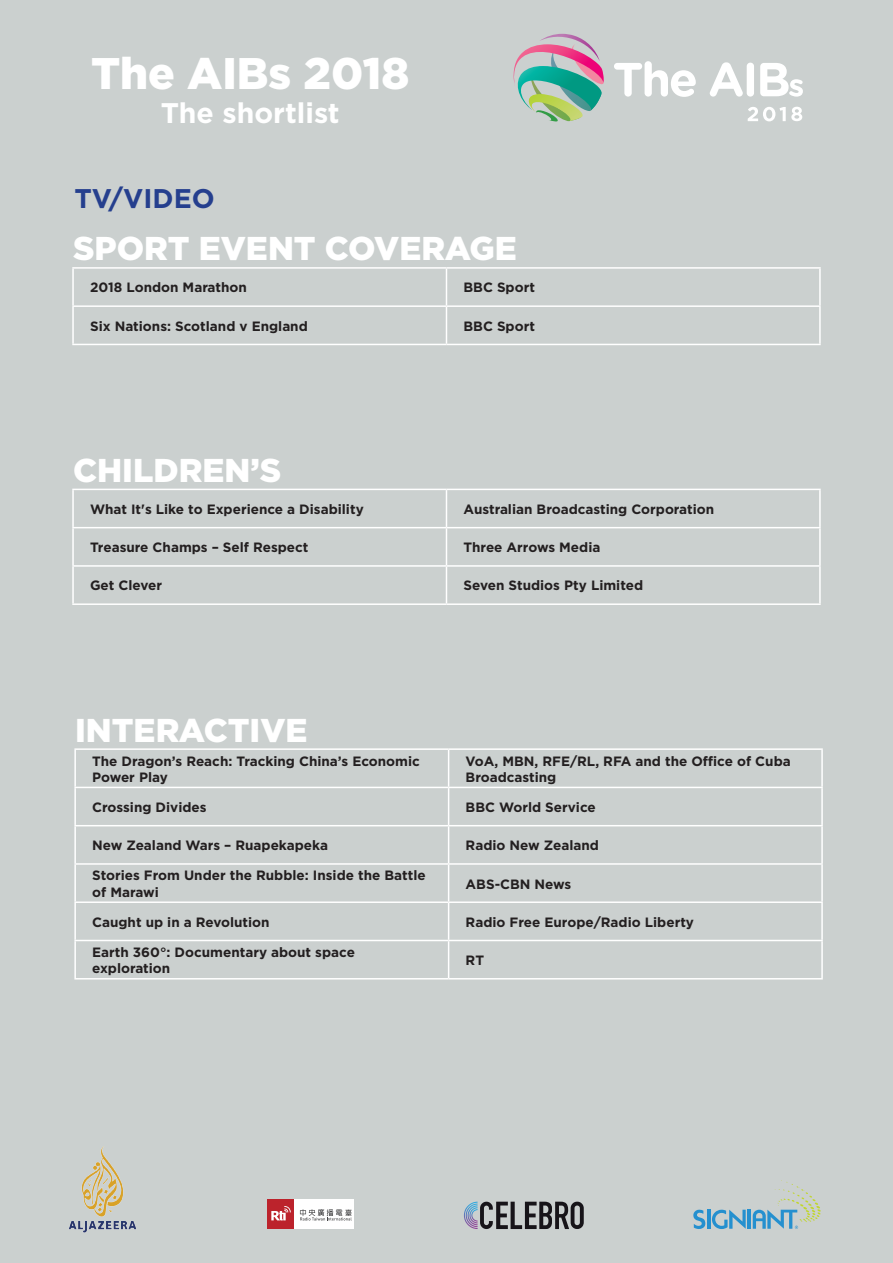
<style>
.page{position:relative;width:893px;height:1263px;background:#cbd0cf}
.page>*{position:absolute;margin:0;border:0;box-sizing:border-box;transform-origin:0 0}
.t1{font:900 44.25px "Gotham";color:#fff}
.t2{font:900 33px "Gotham";color:#fff}
.t3{font:700 28.35px "Gotham";color:#fff}
.t4{font:700 27px "Gotham";color:#253f8e}
.t5{font:700 13.5px/16.2px "Gotham";color:#231f20}
</style>
<div class="page">
<svg style="left:513px;top:34px;width:91px;height:88px"></svg>
<svg style="left:614px;top:61px;width:82px;height:36px"></svg>
<svg style="left:710px;top:62px;width:33px;height:35px"></svg>
<div style="left:747px;top:63px;width:7px;height:34px;background:#fff;border-radius:4px"></div>
<svg style="left:760px;top:63px;width:43px;height:34px"></svg>
<svg style="left:748px;top:107px;width:54px;height:14px"></svg>
<hr style="left:707px;top:1210px;width:3px;height:19px;background:#2590cf">
<hr style="left:748px;top:1210px;width:3px;height:19px;background:#2590cf">
<svg style="left:753px;top:1180px;width:68px;height:49px"></svg>
<svg style="left:712px;top:1209px;width:34px;height:20px"></svg>
<svg style="left:693px;top:1209px;width:12px;height:20px"></svg>
<svg style="left:464px;top:1202px;width:120px;height:27px"></svg>
<div style="left:268px;top:1199px;width:86px;height:30px;background:#fff"></div>
<div style="left:267px;top:1199px;width:27px;height:30px;background:#bc232c"></div>
<svg style="left:271px;top:1206px;width:20px;height:14px"></svg>
<svg style="left:300px;top:1209px;width:52px;height:11px"></svg>
<img style="left:69px;top:1146px;width:67px;height:87px">
<hr style="left:72px;top:267px;width:374px;height:2px;background:#fff">
<hr style="left:72px;top:269px;width:2px;height:36px;background:#fff">
<hr style="left:446px;top:267px;width:375px;height:2px;background:#fff">
<hr style="left:446px;top:269px;width:1px;height:36px;background:#fff">
<hr style="left:819px;top:269px;width:2px;height:36px;background:#fff">
<hr style="left:72px;top:305px;width:374px;height:2px;background:#fff">
<hr style="left:72px;top:307px;width:2px;height:37px;background:#fff">
<hr style="left:446px;top:305px;width:375px;height:2px;background:#fff">
<hr style="left:446px;top:307px;width:1px;height:37px;background:#fff">
<hr style="left:819px;top:307px;width:2px;height:37px;background:#fff">
<hr style="left:72px;top:344px;width:374px;height:1px;background:#fff">
<hr style="left:446px;top:344px;width:375px;height:1px;background:#fff">
<hr style="left:72px;top:489px;width:374px;height:1px;background:#fff">
<hr style="left:72px;top:490px;width:2px;height:37px;background:#fff">
<hr style="left:446px;top:489px;width:375px;height:1px;background:#fff">
<hr style="left:446px;top:490px;width:1px;height:37px;background:#fff">
<hr style="left:819px;top:490px;width:2px;height:37px;background:#fff">
<hr style="left:72px;top:527px;width:374px;height:1px;background:#fff">
<hr style="left:72px;top:528px;width:2px;height:37px;background:#fff">
<hr style="left:446px;top:527px;width:375px;height:1px;background:#fff">
<hr style="left:446px;top:528px;width:1px;height:37px;background:#fff">
<hr style="left:819px;top:528px;width:2px;height:37px;background:#fff">
<hr style="left:72px;top:565px;width:374px;height:2px;background:#fff">
<hr style="left:72px;top:567px;width:2px;height:36px;background:#fff">
<hr style="left:446px;top:565px;width:375px;height:2px;background:#fff">
<hr style="left:446px;top:567px;width:1px;height:36px;background:#fff">
<hr style="left:819px;top:567px;width:2px;height:36px;background:#fff">
<hr style="left:72px;top:603px;width:374px;height:2px;background:#fff">
<hr style="left:446px;top:603px;width:375px;height:2px;background:#fff">
<hr style="left:74px;top:748px;width:375px;height:2px;background:#fff">
<hr style="left:74px;top:750px;width:2px;height:37px;background:#fff">
<hr style="left:449px;top:748px;width:374px;height:2px;background:#fff">
<hr style="left:448px;top:750px;width:1px;height:37px;background:#fff">
<hr style="left:821px;top:750px;width:2px;height:37px;background:#fff">
<hr style="left:74px;top:787px;width:375px;height:1px;background:#fff">
<hr style="left:74px;top:788px;width:2px;height:37px;background:#fff">
<hr style="left:449px;top:787px;width:374px;height:1px;background:#fff">
<hr style="left:448px;top:788px;width:1px;height:37px;background:#fff">
<hr style="left:821px;top:788px;width:2px;height:37px;background:#fff">
<hr style="left:74px;top:825px;width:375px;height:1px;background:#fff">
<hr style="left:74px;top:826px;width:2px;height:37px;background:#fff">
<hr style="left:449px;top:825px;width:374px;height:1px;background:#fff">
<hr style="left:448px;top:826px;width:1px;height:37px;background:#fff">
<hr style="left:821px;top:826px;width:2px;height:37px;background:#fff">
<hr style="left:74px;top:863px;width:375px;height:2px;background:#fff">
<hr style="left:74px;top:865px;width:2px;height:36px;background:#fff">
<hr style="left:449px;top:863px;width:374px;height:2px;background:#fff">
<hr style="left:448px;top:865px;width:1px;height:36px;background:#fff">
<hr style="left:821px;top:865px;width:2px;height:36px;background:#fff">
<hr style="left:74px;top:901px;width:375px;height:2px;background:#fff">
<hr style="left:74px;top:903px;width:2px;height:37px;background:#fff">
<hr style="left:449px;top:901px;width:374px;height:2px;background:#fff">
<hr style="left:448px;top:903px;width:1px;height:37px;background:#fff">
<hr style="left:821px;top:903px;width:2px;height:37px;background:#fff">
<hr style="left:74px;top:940px;width:375px;height:1px;background:#fff">
<hr style="left:74px;top:941px;width:2px;height:37px;background:#fff">
<hr style="left:449px;top:940px;width:374px;height:1px;background:#fff">
<hr style="left:448px;top:941px;width:1px;height:37px;background:#fff">
<hr style="left:821px;top:941px;width:2px;height:37px;background:#fff">
<hr style="left:74px;top:978px;width:375px;height:1px;background:#fff">
<hr style="left:449px;top:978px;width:374px;height:1px;background:#fff">
<h1 class="t1" style="left:91px;top:43px;width:320px">The AIBs 2018</h1>
<h3 class="t3" style="left:161px;top:95px;width:180px">The shortlist</h3>
<h3 class="t4" style="left:74px;top:180px;width:142px">TV/VIDEO</h3>
<h2 class="t2" style="left:73px;top:226px;width:445px">SPORT EVENT COVERAGE</h2>
<p class="t5" style="left:90px;top:279px;width:158px">2018 London Marathon</p>
<p class="t5" style="left:463px;top:279px;width:73px">BBC Sport</p>
<p class="t5" style="left:90px;top:318px;width:219px">Six Nations: Scotland v England</p>
<p class="t5" style="left:463px;top:318px;width:73px">BBC Sport</p>
<h2 class="t2" style="left:73px;top:447px;width:210px">CHILDREN’S</h2>
<p class="t5" style="left:90px;top:501px;width:275px">What It's Like to Experience a Disability</p>
<p class="t5" style="left:463px;top:501px;width:252px">Australian Broadcasting Corporation</p>
<p class="t5" style="left:90px;top:539px;width:220px">Treasure Champs – Self Respect</p>
<p class="t5" style="left:463px;top:539px;width:138px">Three Arrows Media</p>
<p class="t5" style="left:90px;top:577px;width:74px">Get Clever</p>
<p class="t5" style="left:463px;top:577px;width:181px">Seven Studios Pty Limited</p>
<h2 class="t2" style="left:75px;top:707px;width:234px">INTERACTIVE</h2>
<p class="t5" style="left:92px;top:753px;width:329px">The Dragon’s Reach: Tracking China’s Economic<br>Power Play</p>
<p class="t5" style="left:466px;top:753px;width:327px">VoA, MBN, RFE/RL, RFA and the Office of Cuba<br>Broadcasting</p>
<p class="t5" style="left:92px;top:799px;width:116px">Crossing Divides</p>
<p class="t5" style="left:466px;top:799px;width:132px">BBC World Service</p>
<p class="t5" style="left:92px;top:837px;width:237px">New Zealand Wars – Ruapekapeka</p>
<p class="t5" style="left:466px;top:837px;width:135px">Radio New Zealand</p>
<p class="t5" style="left:92px;top:867px;width:335px">Stories From Under the Rubble: Inside the Battle of Marawi</p>
<p class="t5" style="left:466px;top:875px;width:107px">ABS-CBN News</p>
<p class="t5" style="left:92px;top:914px;width:179px">Caught up in a Revolution</p>
<p class="t5" style="left:466px;top:914px;width:230px">Radio Free Europe/Radio Liberty</p>
<p class="t5" style="left:92px;top:944px;width:264px">Earth 360°: Documentary about space exploration</p>
<p class="t5" style="left:466px;top:952px;width:20px">RT</p>
</div>
